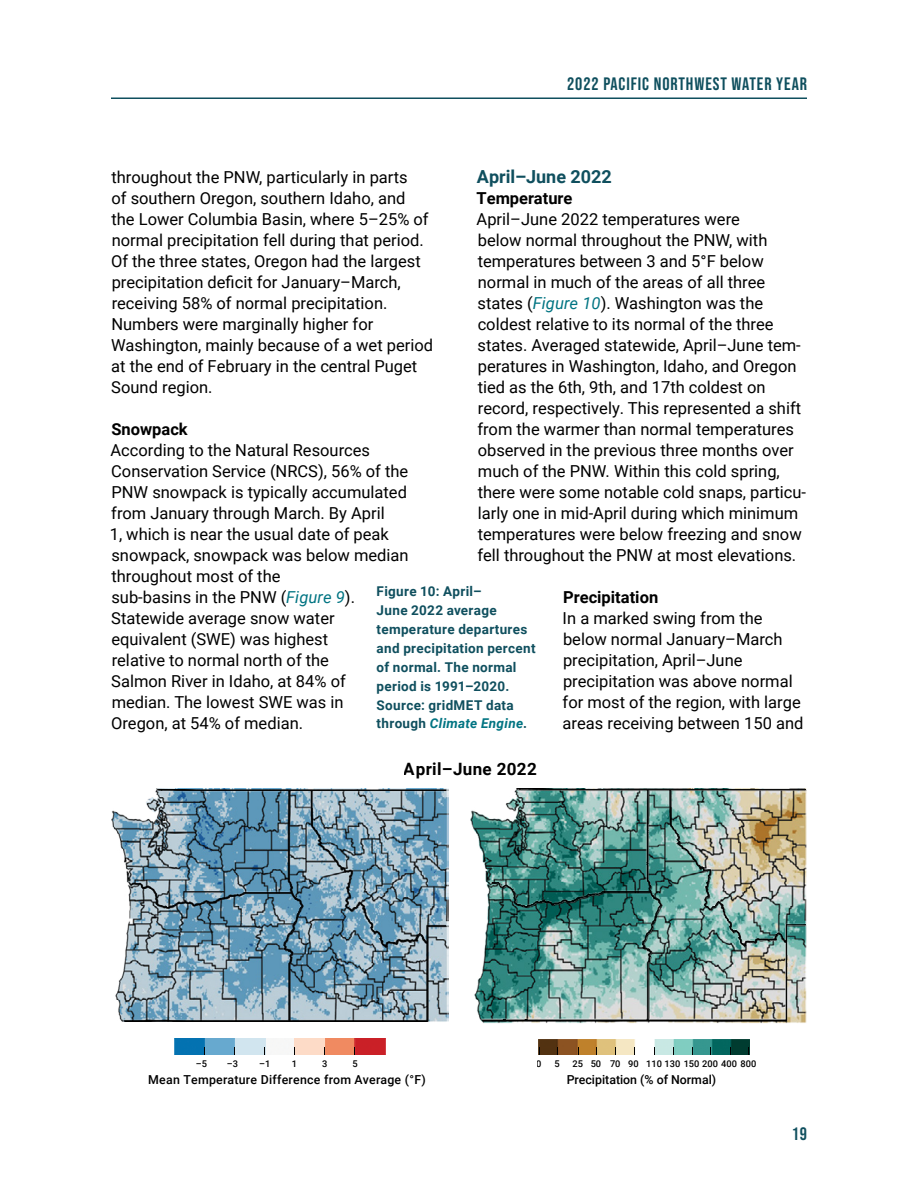
<style>
.page{position:relative;width:918px;height:1188px;background:#fff}
.page>*{position:absolute;margin:0;border:0;box-sizing:border-box;transform-origin:0 0}
.t1{font:700 18px "Bebas Neue Pro";letter-spacing:.05em;color:#0f4f5e}
.Body_subhead_2{font:700 18px "Roboto";color:#0f4f5e}
.t2{font:700 16.95px "Roboto";letter-spacing:.02em;color:#000}
.Body{font:16.5px/21px "Roboto";color:#000}
.Body_subhead_3{font:700 16.5px "Roboto";color:#000}
.t3{font:700 13.5px/18.9px "Roboto";letter-spacing:.02em;color:#0f4f5e}
.t4{font:500 12.3px "Roboto";letter-spacing:.02em;color:#000}
.t5{font:500 12.3px "Roboto";color:#000}
.t6{font:500 9.3px "Roboto";color:#000}
.s1{font-style:italic;color:#007482}
</style>
<div class="page">
<hr style="left:111px;top:98px;width:696px;height:1px;background:#0f4f5e">
<img style="left:470px;top:789px;width:335px;height:232px">
<img style="left:539px;top:1039px;width:210px;height:15px">
<img style="left:111px;top:789px;width:337px;height:233px">
<img style="left:123px;top:789px;width:323px;height:232px">
<img style="left:174px;top:1039px;width:211px;height:15px">
<p class="t1" style="left:567px;top:73px;width:241px">2022 PACIFIC NORTHWEST WATER YEAR</p>
<h2 class="Body_subhead_2" style="left:477px;top:164px;width:137px">April–June 2022</h2>
<h3 class="Body_subhead_3" style="left:477px;top:187px;width:98px">Temperature</h3>
<p class="Body" style="left:477px;top:208px;width:331px">April–June 2022 temperatures were<br>below normal throughout the PNW, with temperatures between 3 and 5°F below normal in much of the areas of all three states (<span class="s1">Figure 10</span>). Washington was the coldest relative to its normal of the three states. Averaged statewide, April–June tem&shy;peratures in Washington, Idaho, and Oregon tied as the 6th, 9th, and 17th coldest on record, respectively. This represented a shift from the warmer than normal temperatures observed in the previous three months over much of the PNW. Within this cold spring, there were some notable cold snaps, particu&shy;larly one in mid-April during which minimum temperatures were below freezing and snow fell throughout the PNW at most elevations.</p>
<h3 class="Body_subhead_3" style="left:563px;top:586px;width:97px">Precipitation</h3>
<p class="Body" style="left:563px;top:607px;width:242px">In a marked swing from the below normal January–March precipitation, April–June precipitation was above normal for most of the region, with large areas receiving between 150 and</p>
<p class="Body" style="left:111px;top:166px;width:324px">throughout the PNW, particularly in parts<br>of southern Oregon, southern Idaho, and<br>the Lower Columbia Basin, where 5–25% of normal precipitation fell during that period.<br>Of the three states, Oregon had the largest precipitation deficit for January–March, receiving 58% of normal precipitation.<br>Numbers were marginally higher for Washington, mainly because of a wet period at the end of February in the central Puget Sound region.</p>
<h3 class="Body_subhead_3" style="left:111px;top:418px;width:78px">Snowpack</h3>
<p class="Body" style="left:110px;top:439px;width:300px">According to the Natural Resources<br>Conservation Service (NRCS), 56% of the<br>PNW snowpack is typically accumulated from January through March. By April<br>1, which is near the usual date of peak snowpack, snowpack was below median throughout most of the<br>sub-basins in the PNW (<span class="s1">Figure 9</span>).<br>Statewide average snow water equivalent (SWE) was highest<br>relative to normal north of the<br>Salmon River in Idaho, at 84% of<br>median. The lowest SWE was in<br>Oregon, at 54% of median.</p>
<p class="t3" style="left:377px;top:581px;width:161px">Figure 10: April–<br>June 2022 average temperature departures and precipitation percent of normal. The normal period is 1991–2020.<br>Source: gridMET data through <span class="s1">Climate Engine</span>.</p>
<p class="t2" style="left:404px;top:757px;width:134px">April–June 2022</p>
<p class="t6" style="left:196px;top:1057px;width:13px">–5</p>
<p class="t6" style="left:227px;top:1057px;width:13px">–3</p>
<p class="t6" style="left:259px;top:1057px;width:13px">–1</p>
<p class="t6" style="left:292px;top:1057px;width:7px">1</p>
<p class="t6" style="left:322px;top:1057px;width:7px">3</p>
<p class="t6" style="left:352px;top:1057px;width:7px">5</p>
<p class="t6" style="left:537px;top:1057px;width:7px">0</p>
<p class="t6" style="left:554px;top:1057px;width:7px">5</p>
<p class="t6" style="left:573px;top:1057px;width:185px">25 50 70 90 110 130 150 200 400 800</p>
<p class="t4" style="left:148px;top:1071px;width:279px">Mean Temperature Difference from Average (°F)</p>
<p class="t5" style="left:567px;top:1071px;width:151px">Precipitation (% of Normal)</p>
<p class="t1" style="left:792px;top:1123px;width:17px">19</p>
</div>
